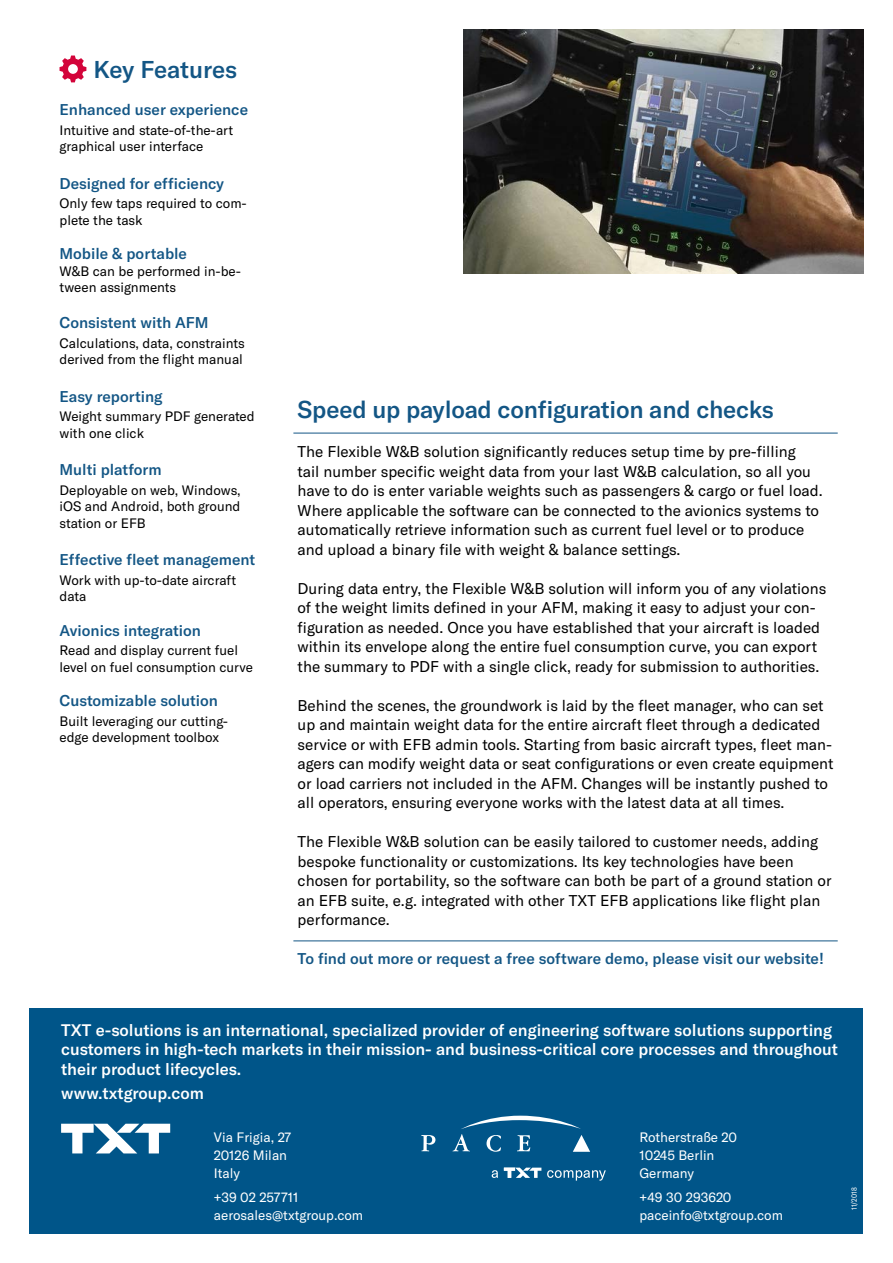
<style>
.page{position:relative;width:893px;height:1263px;background:#fff}
.page>*{position:absolute;margin:0;border:0;box-sizing:border-box;transform-origin:0 0}
.t1{font:500 24px "GT America";letter-spacing:-.01em;color:#135685}
.t2{font:500 16.5px/19.5px "GT America";color:#fff}
.t3{font:15.3px/19.5px "GT America";color:#000}
.t4{font:500 15.3px "GT America";color:#135685}
.t5{font:13.5px/16.5px "GT America";color:#000}
.t6{font:13.5px/18px "GT America";color:#fff}
.t7{font:condensed 7.5px "GT America";letter-spacing:.015em;color:#fff}
</style>
<div class="page">
<hr style="left:293px;top:433px;width:545px;height:1px;background:#135685">
<hr style="left:293px;top:940px;width:545px;height:1px;background:#135685">
<img style="left:463px;top:30px;width:400px;height:243px">
<svg style="left:60px;top:56px;width:26px;height:26px"></svg>
<div style="left:30px;top:1008px;width:833px;height:225px;background:#005589"></div>
<svg style="left:61px;top:1124px;width:109px;height:29px"></svg>
<svg style="left:492px;top:1170px;width:6px;height:8px"></svg>
<svg style="left:547px;top:1170px;width:59px;height:11px"></svg>
<svg style="left:421px;top:1135px;width:14px;height:16px"></svg>
<svg style="left:452px;top:1116px;width:138px;height:36px"></svg>
<svg style="left:504px;top:1167px;width:37px;height:11px"></svg>
<h1 class="t1" style="left:94px;top:55px;width:145px">Key Features</h1>
<p class="t4" style="left:60px;top:101px;width:190px">Enhanced user experience</p>
<p class="t5" style="left:60px;top:122px;width:175px">Intuitive and state-of-the-art graphical user interface</p>
<p class="t4" style="left:60px;top:174px;width:166px">Designed for efficiency</p>
<p class="t5" style="left:60px;top:195px;width:189px">Only few taps required to com&shy;plete the task</p>
<p class="t4" style="left:60px;top:245px;width:129px">Mobile &amp; portable</p>
<p class="t5" style="left:60px;top:263px;width:183px">W&amp;B can be performed in-be&shy;tween assignments</p>
<p class="t4" style="left:60px;top:314px;width:151px">Consistent with AFM</p>
<p class="t5" style="left:60px;top:335px;width:187px">Calculations, data, constraints derived from the flight manual</p>
<p class="t4" style="left:60px;top:387px;width:105px">Easy reporting</p>
<p class="t5" style="left:60px;top:408px;width:197px">Weight summary PDF generated with one click</p>
<p class="t4" style="left:60px;top:461px;width:104px">Multi platform</p>
<p class="t5" style="left:60px;top:482px;width:183px;text-align:justify">Deployable on web, Windows, iOS and Android, both ground station or EFB</p>
<p class="t4" style="left:60px;top:551px;width:197px">Effective fleet management</p>
<p class="t5" style="left:60px;top:572px;width:178px">Work with up-to-date aircraft data</p>
<p class="t4" style="left:60px;top:621px;width:143px">Avionics integration</p>
<p class="t5" style="left:60px;top:642px;width:195px">Read and display current fuel level on fuel consumption curve</p>
<p class="t4" style="left:60px;top:692px;width:160px">Customizable solution</p>
<p class="t5" style="left:60px;top:713px;width:170px">Built leveraging our cutting&shy;edge development toolbox</p>
<h1 class="t1" style="left:298px;top:395px;width:478px">Speed up payload configuration and checks</h1>
<p class="t3" style="left:298px;top:442px;width:526px">The Flexible W&amp;B solution significantly reduces setup time by pre-filling<br>tail number specific weight data from your last W&amp;B calculation, so all you have to do is enter variable weights such as passengers &amp; cargo or fuel load.<br>Where applicable the software can be connected to the avionics systems to automatically retrieve information such as current fuel level or to produce and upload a binary file with weight &amp; balance settings.</p>
<p class="t3" style="left:298px;top:579px;width:530px">During data entry, the Flexible W&amp;B solution will inform you of any violations of the weight limits defined in your AFM, making it easy to adjust your con&shy;figuration as needed. Once you have established that your aircraft is loaded within its envelope along the entire fuel consumption curve, you can export the summary to PDF with a single click, ready for submission to authorities.</p>
<p class="t3" style="left:298px;top:695px;width:537px">Behind the scenes, the groundwork is laid by the fleet manager, who can set up and maintain weight data for the entire aircraft fleet through a dedicated service or with EFB admin tools. Starting from basic aircraft types, fleet man&shy;agers can modify weight data or seat configurations or even create equipment or load carriers not included in the AFM. Changes will be instantly pushed to all operators, ensuring everyone works with the latest data at all times.</p>
<p class="t3" style="left:298px;top:832px;width:535px">The Flexible W&amp;B solution can be easily tailored to customer needs, adding bespoke functionality or customizations. Its key technologies have been chosen for portability, so the software can both be part of a ground station or an EFB suite, e.g. integrated with other TXT EFB applications like flight plan performance.</p>
<p class="t4" style="left:298px;top:949px;width:528px">To find out more or request a free software demo, please visit our website!</p>
<p class="t2" style="left:61px;top:1020px;width:778px">TXT e-solutions is an international, specialized provider of engineering software solutions supporting customers in high-tech markets in their mission- and business-critical core processes and throughout their product lifecycles.</p>
<p class="t2" style="left:61px;top:1083px;width:144px">www.txtgroup.com</p>
<p class="t6" style="left:214px;top:1128px;width:79px">Via Frigia, 27<br>20126 Milan<br>Italy</p>
<p class="t6" style="left:214px;top:1188px;width:151px">+39 02 257711 aerosales@txtgroup.com</p>
<p class="t6" style="left:639px;top:1128px;width:99px">Rotherstraße 20<br>10245 Berlin<br>Germany</p>
<p class="t6" style="left:639px;top:1188px;width:145px">+49 30 293620 paceinfo@txtgroup.com</p>
<p class="t7" style="left:850px;top:1210px;width:24px;rotate:-90deg">11/2018</p>
</div>
